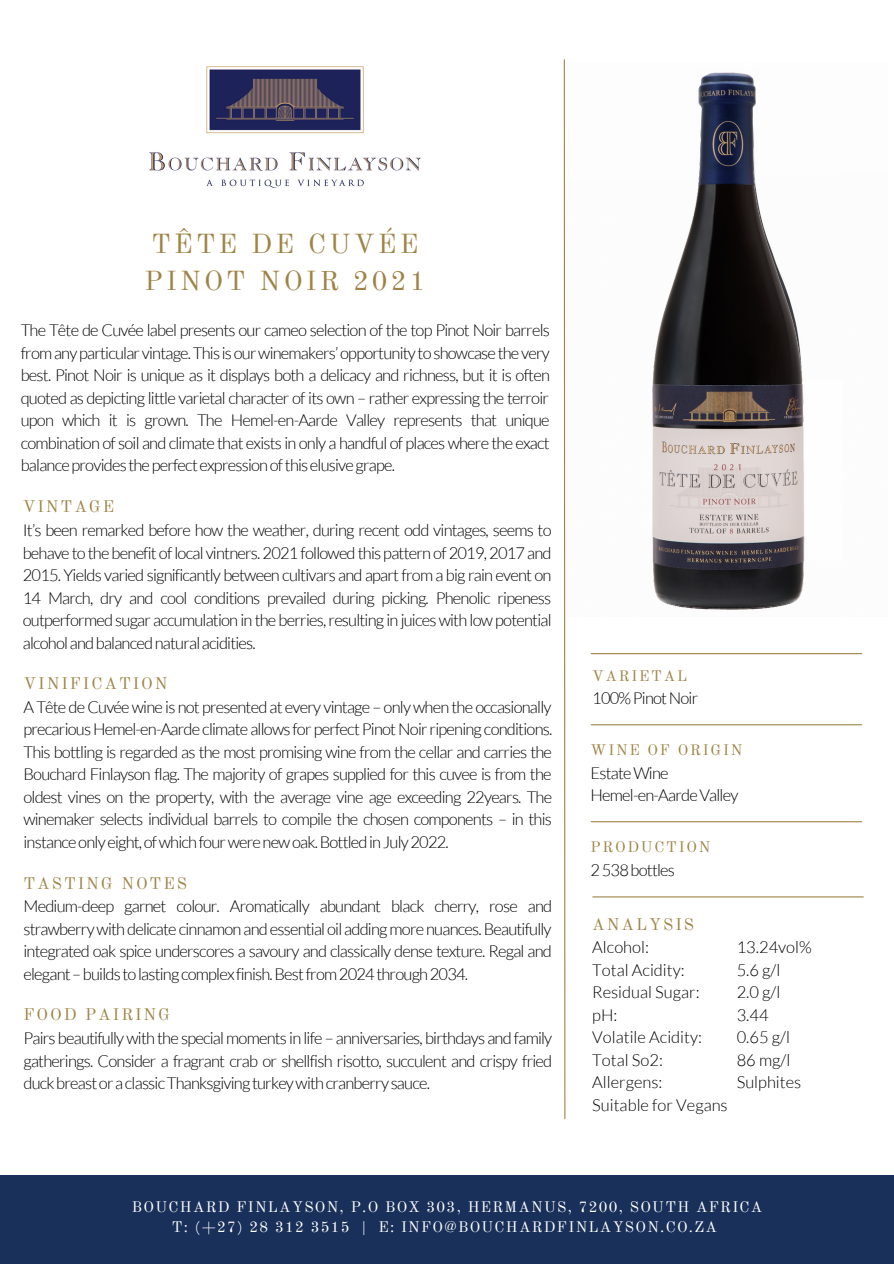
<style>
.page{position:relative;width:894px;height:1264px;background:#fff}
.page>*{position:absolute;margin:0;border:0;box-sizing:border-box;transform-origin:0 0}
.t1{font:27px "Old Standard TT";letter-spacing:.12em;color:#9f8446}
.t2{font:300 16.5px/22.5px "Lato";letter-spacing:-.05em;color:#000;text-align:justify}
.t3{font:300 16.5px "Lato";color:#000}
.t4{font:16.5px "Old Standard TT";letter-spacing:.12em;color:#9f8446}
.t5{font:15px "Old Standard TT";letter-spacing:.085em;color:#fff}
.t6{font:15px "Old Standard TT";letter-spacing:.12em;color:#9f8446}
</style>
<div class="page">
<img style="left:149px;top:66px;width:272px;height:122px">
<div style="left:0;top:1175px;width:893px;height:88px;background:#19305a"></div>
<svg style="left:563px;top:59px;width:3px;height:1060px"></svg>
<hr style="left:591px;top:653px;width:270px;height:1px;background:#9f8446">
<hr style="left:591px;top:724px;width:270px;height:1px;background:#9f8446">
<hr style="left:591px;top:821px;width:270px;height:1px;background:#9f8446">
<hr style="left:592px;top:896px;width:271px;height:1px;background:#9f8446">
<img style="left:563px;top:67px;width:242px;height:550px">
<p class="t1" style="left:152px;top:232px;width:268px">TÊTE DE CUVÉE</p>
<p class="t1" style="left:145px;top:269px;width:282px">PINOT NOIR 2021</p>
<p class="t2" style="left:21px;top:318px;width:530px">The Tête de Cuvée label presents our cameo selection of the top Pinot Noir barrels fromanyparticularvintage.Thisisourwinemakers’opportunitytoshowcasethevery best. Pinot Noir is unique as it displays both a delicacy and richness, but it is often quoted as depicting little varietal character of its own – rather expressing the terroir upon which it is grown. The Hemel-en-Aarde Valley represents that unique combination of soil and climate that exists in only a handful of places where the exact balanceprovidestheperfectexpressionofthiselusivegrape.</p>
<p class="t4" style="left:23px;top:500px;width:93px">VINTAGE</p>
<p class="t2" style="left:23px;top:518px;width:530px">It’s been remarked before how the weather, during recent odd vintages, seems to behave to the benefit of local vintners. 2021 followed this pattern of 2019, 2017 and 2015. Yields varied significantly between cultivars and apart from a big rain event on 14 March, dry and cool conditions prevailed during picking. Phenolic ripeness outperformed sugar accumulation in the berries, resulting in juices with low potential alcoholandbalancednaturalacidities.</p>
<p class="t4" style="left:23px;top:676px;width:145px">VINIFICATION</p>
<p class="t2" style="left:23px;top:695px;width:530px">A Tête de Cuvée wine is not presented at every vintage – only when the occasionally precarious Hemel-en-Aarde climate allows for perfect Pinot Noir ripening conditions.<br>This bottling is regarded as the most promising wine from the cellar and carries the Bouchard Finlayson flag. The majority of grapes supplied for this cuvee is from the oldest vines on the property, with the average vine age exceeding 22years. The winemaker selects individual barrels to compile the chosen components – in this instanceonlyeight,ofwhichfourwerenewoak.BottledinJuly2022.</p>
<p class="t4" style="left:23px;top:876px;width:165px">TASTING NOTES</p>
<p class="t2" style="left:23px;top:894px;width:530px">Medium-deep garnet colour. Aromatically abundant black cherry, rose and strawberry with delicate cinnamon and essential oil adding more nuances. Beautifully integrated oak spice underscores a savoury and classically dense texture. Regal and elegant–buildstolastingcomplexfinish.Bestfrom2024through2034.</p>
<p class="t4" style="left:23px;top:1007px;width:148px">FOOD PAIRING</p>
<p class="t2" style="left:23px;top:1026px;width:530px">Pairs beautifully with the special moments in life – anniversaries, birthdays and family gatherings. Consider a fragrant crab or shellfish risotto, succulent and crispy fried duckbreastoraclassicThanksgivingturkeywithcranberrysauce.</p>
<p class="t6" style="left:592px;top:669px;width:96px">VARIETAL</p>
<p class="t2" style="left:592px;top:686px;width:107px">100%PinotNoir</p>
<p class="t6" style="left:590px;top:743px;width:153px">WINE OF ORIGIN</p>
<p class="t2" style="left:590px;top:761px;width:79px">EstateWine</p>
<p class="t2" style="left:590px;top:783px;width:149px">Hemel-en-AardeValley</p>
<p class="t6" style="left:590px;top:840px;width:121px">PRODUCTION</p>
<p class="t2" style="left:590px;top:858px;width:86px">2538bottles</p>
<p class="t4" style="left:592px;top:917px;width:103px">ANALYSIS</p>
<p class="t3" style="left:592px;top:937px;width:58px">Alcohol:</p>
<p class="t3" style="left:592px;top:959px;width:94px">Total Acidity:</p>
<p class="t3" style="left:592px;top:982px;width:109px">Residual Sugar:</p>
<p class="t2" style="left:592px;top:1003px;width:27px">pH:</p>
<p class="t3" style="left:592px;top:1027px;width:111px">Volatile Acidity:</p>
<p class="t3" style="left:592px;top:1049px;width:72px">Total So2:</p>
<p class="t3" style="left:592px;top:1072px;width:72px">Allergens:</p>
<p class="t3" style="left:592px;top:1094px;width:137px">Suitable for Vegans</p>
<p class="t2" style="left:736px;top:935px;width:77px">13.24vol%</p>
<p class="t2" style="left:736px;top:958px;width:45px">5.6 g/l</p>
<p class="t2" style="left:736px;top:980px;width:45px">2.0 g/l</p>
<p class="t2" style="left:736px;top:1003px;width:33px">3.44</p>
<p class="t2" style="left:736px;top:1025px;width:55px">0.65 g/l</p>
<p class="t2" style="left:736px;top:1048px;width:55px">86 mg/l</p>
<p class="t3" style="left:736px;top:1072px;width:66px">Sulphites</p>
<p class="t5" style="left:132px;top:1200px;width:631px">BOUCHARD FINLAYSON, P.O BOX 303, HERMANUS, 7200, SOUTH AFRICA</p>
<p class="t5" style="left:172px;top:1220px;width:546px">T: (+27) 28 312 3515 | E: INFO@BOUCHARDFINLAYSON.CO.ZA</p>
</div>
